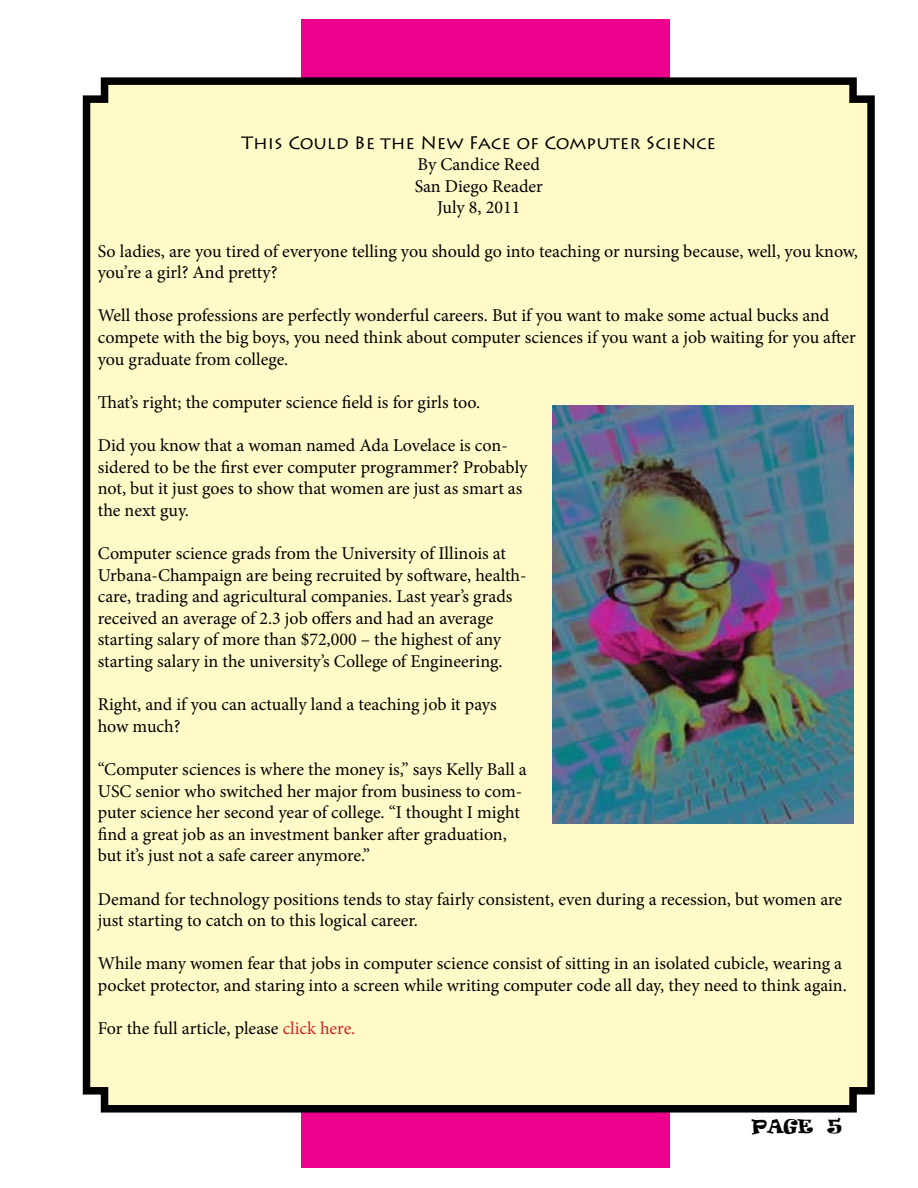
<style>
.page{position:relative;width:918px;height:1188px;background:#fff}
.page>*{position:absolute;margin:0;border:0;box-sizing:border-box;transform-origin:0 0}
.t1{font:18px/21.6px "Minion Pro";letter-spacing:-.005em;color:#000}
.t2{font:18px "Lithos Pro";color:#000}
.t3{font:18px "Ravie";color:#000}
.s1{color:#d2232a}
</style>
<div class="page">
<div style="left:301px;top:20px;width:369px;height:1148px;background:#ec008c"></div>
<div style="left:82px;top:77px;width:793px;height:1036px;background:#fffac8"></div>
<img style="left:553px;top:405px;width:301px;height:418px">
<p class="t2" style="left:241px;top:132px;width:476px">This Could Be the New Face of Computer Science</p>
<p class="t1" style="left:415px;top:154px;width:130px;text-align:center">By Candice Reed<br>San Diego Reader<br>July 8, 2011</p>
<p class="t1" style="left:98px;top:240px;width:762px">So ladies, are you tired of everyone telling you should go into teaching or nursing because, well, you know, you’re a girl? And pretty?</p>
<p class="t1" style="left:98px;top:305px;width:759px">Well those professions are perfectly wonderful careers. But if you want to make some actual bucks and compete with the big boys, you need think about computer sciences if you want a job waiting for you after you graduate from college.</p>
<p class="t1" style="left:98px;top:391px;width:384px">That’s right; the computer science field is for girls too.</p>
<p class="t1" style="left:98px;top:435px;width:431px">Did you know that a woman named Ada Lovelace is con&shy;sidered to be the first ever computer programmer? Probably not, but it just goes to show that women are just as smart as the next guy.</p>
<p class="t1" style="left:98px;top:543px;width:430px">Computer science grads from the University of Illinois at Urbana-Champaign are being recruited by software, health&shy;care, trading and agricultural companies. Last year’s grads received an average of 2.3 job offers and had an average starting salary of more than $72,000 – the highest of any starting salary in the university’s College of Engineering.</p>
<p class="t1" style="left:98px;top:694px;width:401px">Right, and if you can actually land a teaching job it pays how much?</p>
<p class="t1" style="left:98px;top:759px;width:430px">“Computer sciences is where the money is,” says Kelly Ball a USC senior who switched her major from business to com&shy;puter science her second year of college. “I thought I might find a great job as an investment banker after graduation, but it’s just not a safe career anymore.”</p>
<p class="t1" style="left:98px;top:888px;width:746px">Demand for technology positions tends to stay fairly consistent, even during a recession, but women are just starting to catch on to this logical career.</p>
<p class="t1" style="left:98px;top:953px;width:751px">While many women fear that jobs in computer science consist of sitting in an isolated cubicle, wearing a pocket protector, and staring into a screen while writing computer code all day, they need to think again.</p>
<p class="t1" style="left:98px;top:1018px;width:259px">For the full article, please <span class="s1">click here.</span></p>
<p class="t3" style="left:752px;top:1114px;width:92px">PAGE 5</p>
</div>
